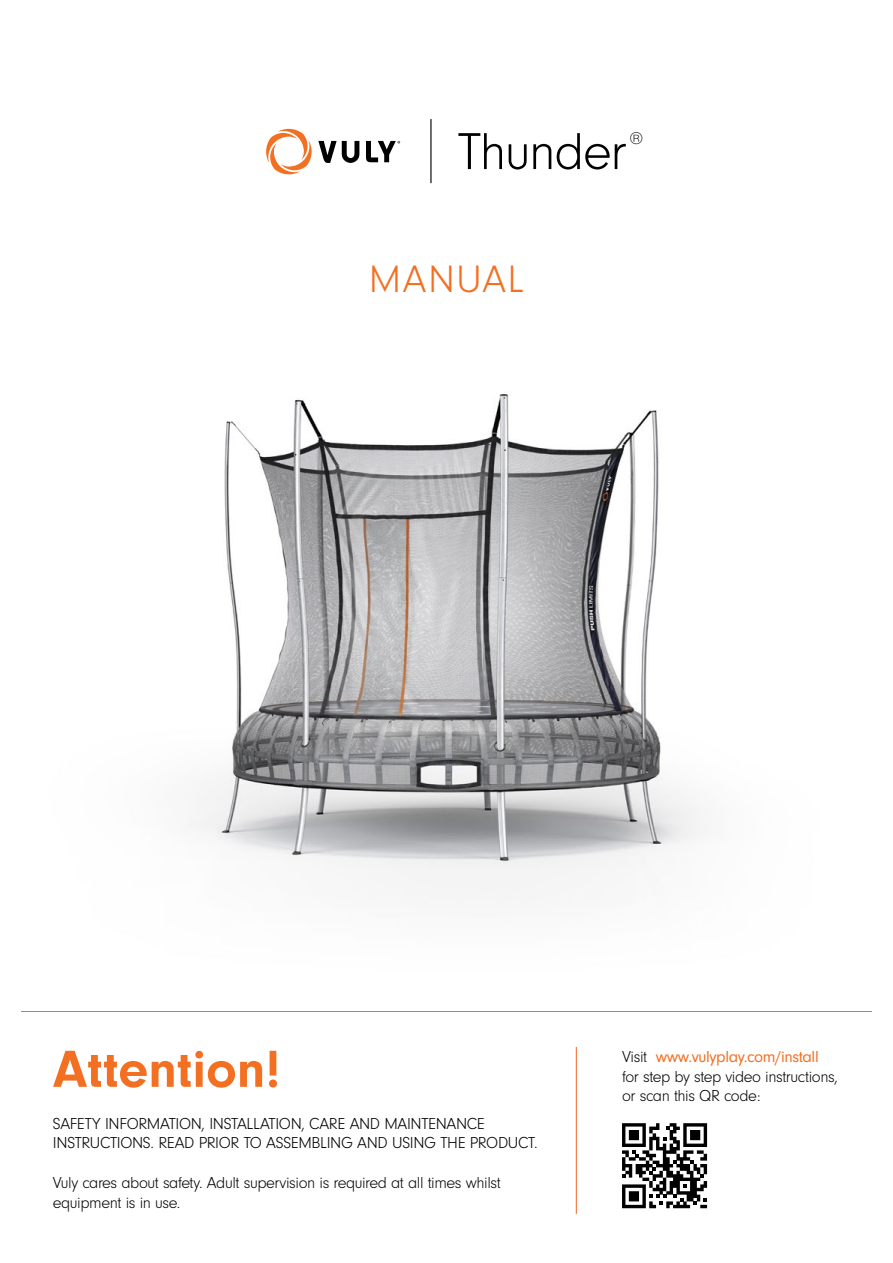
<style>
.page{position:relative;width:893px;height:1263px;background:#fff}
.page>*{position:absolute;margin:0;border:0;box-sizing:border-box;transform-origin:0 0}
.t1{font:700 54px "Neuzeit Gro";color:#f36f21}
.t2{font:300 53.85px "Neuzeit Gro";letter-spacing:-.025em;color:#000}
.t3{font:300 39.6px "Neuzeit Gro";letter-spacing:.04em;color:#f36f21}
.t4{font:300 17.55px "Neuzeit Gro";color:#000}
.t5{font:300 16.5px/19.8px "Neuzeit Gro";letter-spacing:-.025em;color:#000}
.s1{font-weight:400;color:#f36f21}
</style>
<div class="page">
<img style="left:187px;top:394px;width:518px;height:503px">
<hr style="left:430px;top:119px;width:1px;height:64px;background:#000">
<svg style="left:318px;top:141px;width:82px;height:22px"></svg>
<svg style="left:266px;top:129px;width:46px;height:45px"></svg>
<svg style="left:622px;top:1123px;width:85px;height:85px"></svg>
<hr style="left:21px;top:1011px;width:851px;height:1px;background:#f36f21">
<hr style="left:576px;top:1047px;width:1px;height:167px;background:#f26522">
<h2 class="t2" style="left:458px;top:123px;width:171px">Thunder</h2>
<p class="t4" style="left:629px;top:129px;width:15px">®</p>
<h3 class="t3" style="left:369px;top:258px;width:157px">MANUAL</h3>
<h1 class="t1" style="left:53px;top:1039px;width:229px">Attention!</h1>
<p class="t5" style="left:622px;top:1047px;width:217px">Visit <span class="s1">www.vulyplay.com/install </span>for step by step video instructions, or scan this QR code:</p>
<p class="t5" style="left:53px;top:1113px;width:486px">SAFETY INFORMATION, INSTALLATION, CARE AND MAINTENANCE<br>INSTRUCTIONS. READ PRIOR TO ASSEMBLING AND USING THE PRODUCT.</p>
<p class="t5" style="left:53px;top:1173px;width:449px">Vuly cares about safety. Adult supervision is required at all times whilst equipment is in use.</p>
</div>
